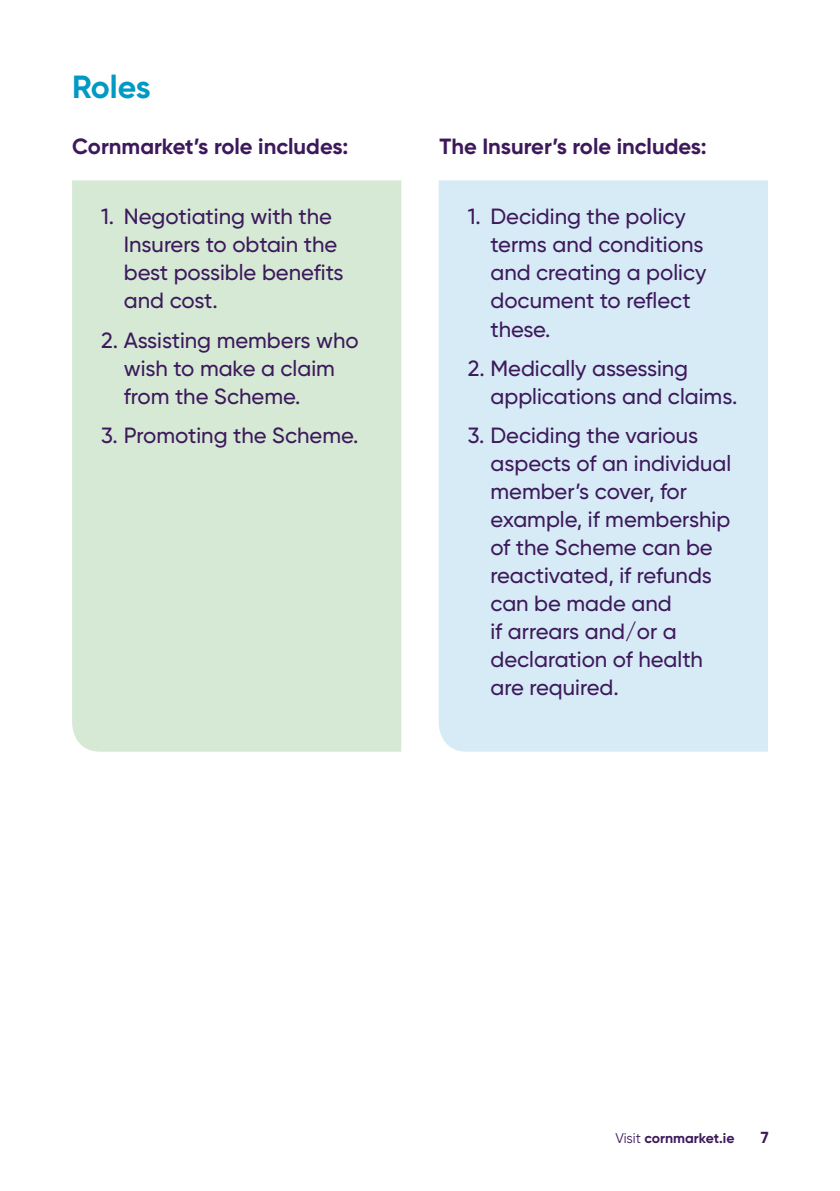
<style>
.page{position:relative;width:840px;height:1191px;background:#fff}
.page>*{position:absolute;margin:0;border:0;box-sizing:border-box;transform-origin:0 0}
.t1{font:700 32px "Gilroy";letter-spacing:-.01em;color:#009ac3}
.t2{font:500 22px/28px "Gilroy";color:#3d195b}
.t3{font:700 22px "Gilroy";color:#3d195b}
.t4{font:700 16px "Gilroy";color:#3d195b}
.t5{font:700 14px "Gilroy";color:#3d195b}
.s1{font-weight:400}
</style>
<div class="page">
<div style="left:72px;top:180px;width:329px;height:571px;background:#d5e9d5"></div>
<div style="left:438px;top:180px;width:329px;height:571px;background:#d6ebf5"></div>
<h1 class="t1" style="left:72px;top:66px;width:80px">Roles</h1>
<p class="t3" style="left:72px;top:132px;width:277px">Cornmarket’s role includes:</p>
<p class="t3" style="left:439px;top:132px;width:269px">The Insurer’s role includes:</p>
<p class="t2" style="left:124px;top:202px;width:221px;text-indent:-23px">1. Negotiating with the<br>Insurers to obtain the best possible benefits and cost.</p>
<p class="t2" style="left:124px;top:326px;width:236px;text-indent:-23px">2. Assisting members who wish to make a claim from the Scheme.</p>
<p class="t2" style="left:101px;top:421px;width:259px">3. Promoting the Scheme.</p>
<p class="t2" style="left:490px;top:202px;width:217px;text-indent:-23px">1. Deciding the policy terms and conditions and creating a policy document to reflect these.</p>
<p class="t2" style="left:490px;top:354px;width:248px;text-indent:-23px">2. Medically assessing applications and claims.</p>
<p class="t2" style="left:490px;top:421px;width:242px;text-indent:-23px">3. Deciding the various aspects of an individual member’s cover, for example, if membership of the Scheme can be reactivated, if refunds can be made and<br>if arrears and/or a declaration of health are required.</p>
<p class="t5" style="left:615px;top:1129px;width:120px"><span class="s1">Visit</span> cornmarket.ie</p>
<p class="t4" style="left:760px;top:1127px;width:9px">7</p>
</div>
